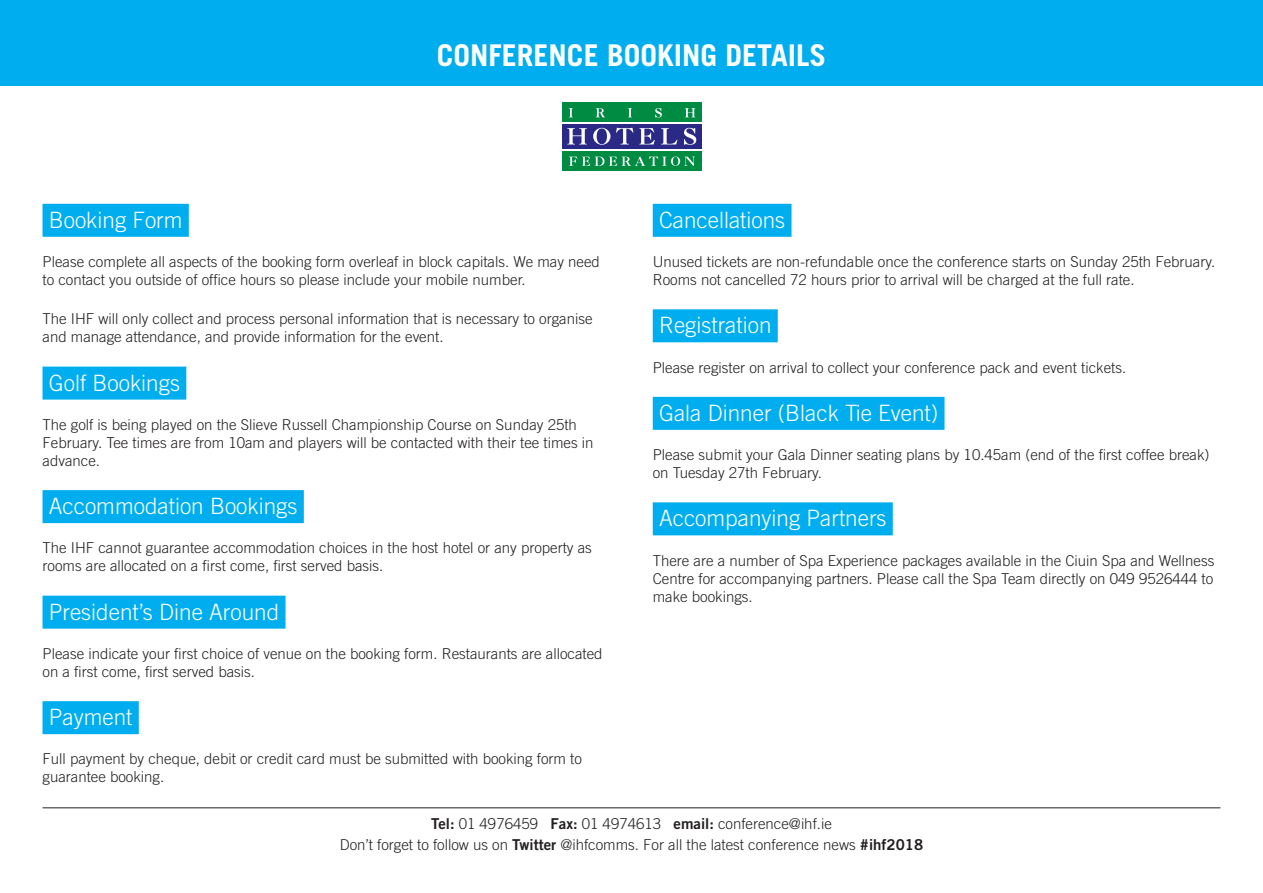
<style>
.page{position:relative;width:1263px;height:893px;background:#fff}
.page>*{position:absolute;margin:0;border:0;box-sizing:border-box;transform-origin:0 0}
.t1{font:700 30px "Trade Gothic";color:#fff}
.t2{font:300 22.5px "Trade Gothic";color:#fff}
.t3{font:300 15px/18px "Trade Gothic";color:#231f20}
.s1{font-family:"Trade Gothic Bold Two";font-weight:400}
</style>
<div class="page">
<svg style="left:562px;top:102px;width:140px;height:69px"></svg>
<div style="left:562px;top:124px;width:140px;height:25px;background:#2a2a86"></div>
<div style="left:562px;top:103px;width:140px;height:19px;background:#008b43"></div>
<div style="left:562px;top:151px;width:140px;height:19px;background:#008b43"></div>
<svg style="left:569px;top:108px;width:4px;height:9px"></svg>
<svg style="left:596px;top:108px;width:9px;height:9px"></svg>
<svg style="left:628px;top:108px;width:4px;height:9px"></svg>
<svg style="left:655px;top:108px;width:7px;height:9px"></svg>
<svg style="left:685px;top:108px;width:10px;height:9px"></svg>
<svg style="left:569px;top:156px;width:126px;height:10px"></svg>
<svg style="left:567px;top:128px;width:20px;height:16px"></svg>
<svg style="left:593px;top:128px;width:17px;height:17px"></svg>
<svg style="left:616px;top:128px;width:17px;height:16px"></svg>
<svg style="left:639px;top:128px;width:16px;height:16px"></svg>
<svg style="left:661px;top:128px;width:16px;height:16px"></svg>
<svg style="left:684px;top:128px;width:12px;height:17px"></svg>
<div style="left:43px;top:204px;width:146px;height:33px;background:#00aeef"></div>
<div style="left:43px;top:367px;width:143px;height:33px;background:#00aeef"></div>
<div style="left:43px;top:490px;width:261px;height:33px;background:#00aeef"></div>
<div style="left:43px;top:596px;width:242px;height:33px;background:#00aeef"></div>
<div style="left:43px;top:701px;width:96px;height:33px;background:#00aeef"></div>
<div style="left:653px;top:204px;width:138px;height:33px;background:#00aeef"></div>
<div style="left:653px;top:309px;width:125px;height:33px;background:#00aeef"></div>
<div style="left:653px;top:397px;width:291px;height:33px;background:#00aeef"></div>
<div style="left:653px;top:502px;width:240px;height:33px;background:#00aeef"></div>
<hr style="left:43px;top:807px;width:1177px;height:1px;background:#231f20">
<div style="left:0;top:0;width:1263px;height:85px;background:#00aeef"></div>
<h1 class="t1" style="left:437px;top:37px;width:391px">CONFERENCE BOOKING DETAILS</h1>
<h2 class="t2" style="left:49px;top:206px;width:135px">Booking Form</h2>
<p class="t3" style="left:43px;top:253px;width:559px">Please complete all aspects of the booking form overleaf in block capitals. We may need to contact you outside of office hours so please include your mobile number.</p>
<p class="t3" style="left:43px;top:310px;width:552px">The IHF will only collect and process personal information that is necessary to organise and manage attendance, and provide information for the event.</p>
<h2 class="t2" style="left:49px;top:369px;width:133px">Golf Bookings</h2>
<p class="t3" style="left:43px;top:415px;width:552px">The golf is being played on the Slieve Russell Championship Course on Sunday 25th<br>February. Tee times are from 10am and players will be contacted with their tee times in advance.</p>
<h2 class="t2" style="left:49px;top:493px;width:250px">Accommodation Bookings</h2>
<p class="t3" style="left:43px;top:539px;width:551px">The IHF cannot guarantee accommodation choices in the host hotel or any property as rooms are allocated on a first come, first served basis.</p>
<h2 class="t2" style="left:49px;top:598px;width:232px">President’s Dine Around</h2>
<p class="t3" style="left:43px;top:644px;width:562px">Please indicate your first choice of venue on the booking form. Restaurants are allocated on a first come, first served basis.</p>
<h2 class="t2" style="left:49px;top:704px;width:85px">Payment</h2>
<p class="t3" style="left:43px;top:750px;width:541px">Full payment by cheque, debit or credit card must be submitted with booking form to guarantee booking.</p>
<h2 class="t2" style="left:659px;top:206px;width:128px">Cancellations</h2>
<p class="t3" style="left:653px;top:253px;width:564px">Unused tickets are non-refundable once the conference starts on Sunday 25th February.<br>Rooms not cancelled 72 hours prior to arrival will be charged at the full rate.</p>
<h2 class="t2" style="left:659px;top:312px;width:114px">Registration</h2>
<p class="t3" style="left:653px;top:358px;width:475px">Please register on arrival to collect your conference pack and event tickets.</p>
<h2 class="t2" style="left:659px;top:399px;width:281px">Gala Dinner (Black Tie Event)</h2>
<p class="t3" style="left:653px;top:446px;width:558px">Please submit your Gala Dinner seating plans by 10.45am (end of the first coffee break) on Tuesday 27th February.</p>
<h2 class="t2" style="left:659px;top:505px;width:229px">Accompanying Partners</h2>
<p class="t3" style="left:653px;top:551px;width:563px;text-align:justify">There are a number of Spa Experience packages available in the Ciuin Spa and Wellness Centre for accompanying partners. Please call the Spa Team directly on 049 9526444 to make bookings.</p>
<p class="t3" style="left:340px;top:813px;width:585px;line-height:21px;text-align:center"><span class="s1">Tel:</span> 01 4976459 <span class="s1">Fax:</span> 01 4974613 <span class="s1">email:</span> conference@ihf.ie<br>Don’t forget to follow us on <span class="s1">Twitter</span> @ihfcomms. For all the latest conference news <span class="s1">#ihf2018</span></p>
</div>
